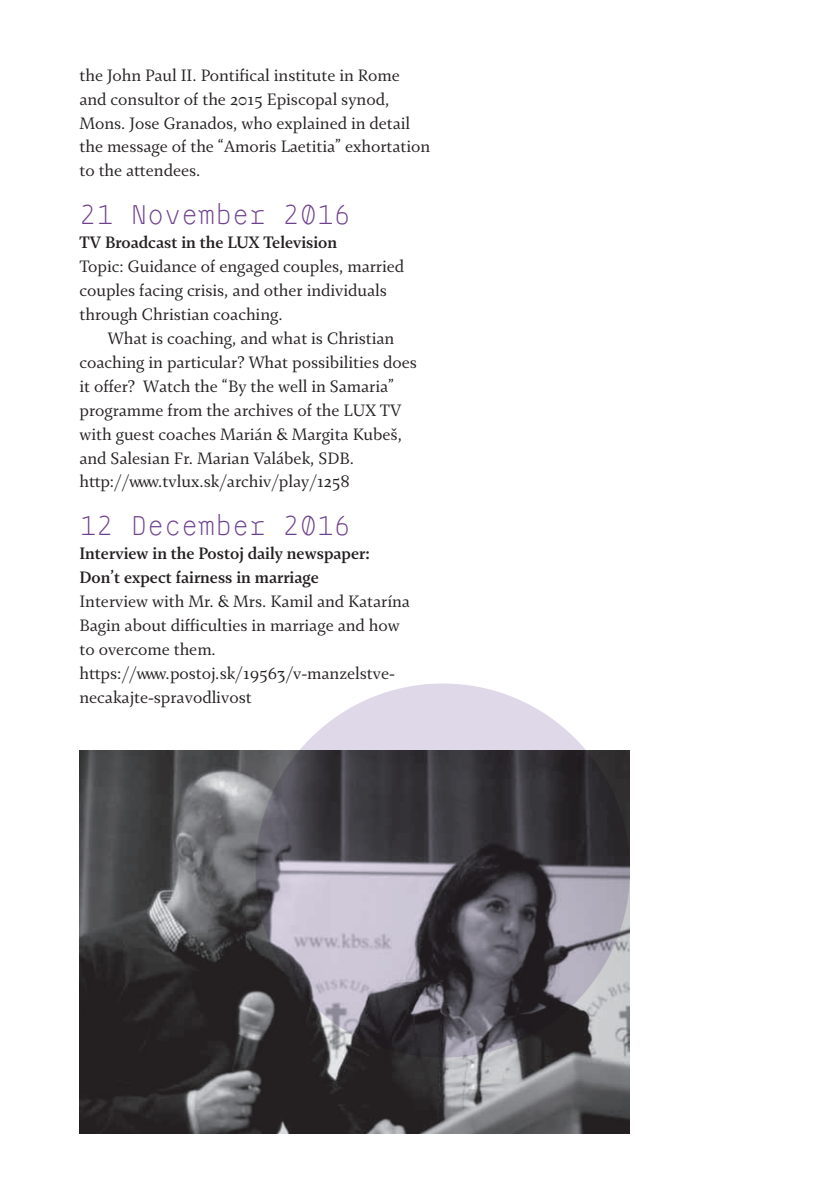
<style>
.page{position:relative;width:840px;height:1191px;background:#fff}
.page>*{position:absolute;margin:0;border:0;box-sizing:border-box;transform-origin:0 0}
.t1{font:28px "Monoxil";letter-spacing:-.01em;color:#6d3f8d}
.t2{font:18px/24px "Fazeta Regular Text";color:#231f20}
.t3{font:18px/24px "Fazeta Bold Text";color:#231f20}
</style>
<div class="page">
<img style="left:79px;top:751px;width:550px;height:382px">
<svg style="left:255px;top:683px;width:374px;height:374px;background:#726f78"></svg>
<p class="t2" style="left:79px;top:62px;width:352px">the John Paul II. Pontifical institute in Rome and consultor of the 2015 Episcopal synod, Mons. Jose Granados, who explained in detail the message of the “Amoris Laetitia” exhortation to the attendees.</p>
<h1 class="t1" style="left:79px;top:198px;width:273px">21 November 2016</h1>
<p class="t3" style="left:79px;top:230px;width:259px">TV Broadcast in the LUX Television</p>
<p class="t2" style="left:79px;top:253px;width:326px">Topic: Guidance of engaged couples, married couples facing crisis, and other individuals through Christian coaching.</p>
<p class="t2" style="left:79px;top:325px;width:338px;text-indent:28px">What is coaching, and what is Christian coaching in particular? What possibilities does it offer? Watch the “By the well in Samaria” programme from the archives of the LUX TV with guest coaches Marián &amp; Margita Kubeš, and Salesian Fr. Marian Valábek, SDB. http://www.tvlux.sk/archiv/play/1258</p>
<h1 class="t1" style="left:79px;top:509px;width:273px">12 December 2016</h1>
<p class="t3" style="left:79px;top:541px;width:291px">Interview in the Postoj daily newspaper:<br>Don’t expect fairness in marriage</p>
<p class="t2" style="left:79px;top:588px;width:332px">Interview with Mr. &amp; Mrs. Kamil and Katarína Bagin about difficulties in marriage and how to overcome them. https://www.postoj.sk/19563/v-manzelstve&shy;necakajte-spravodlivost</p>
</div>
